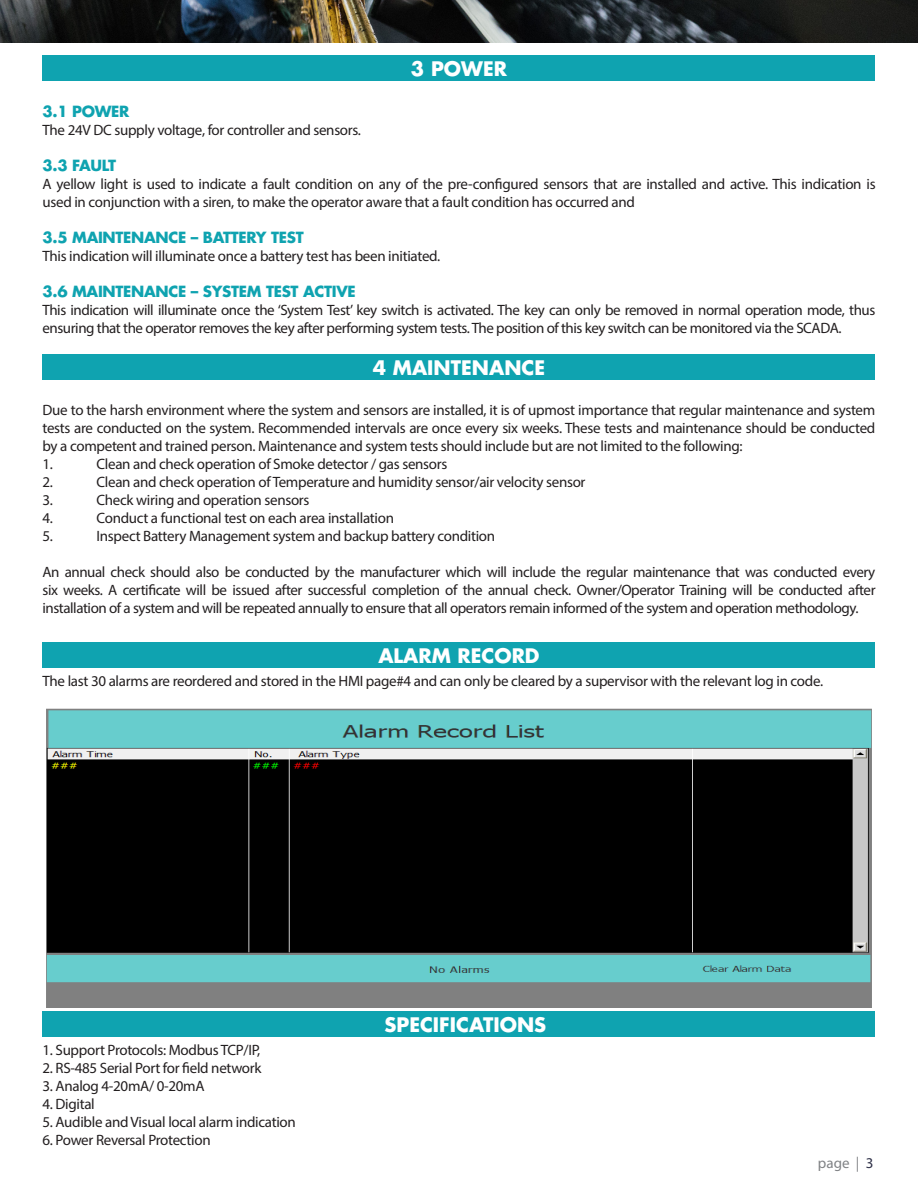
<style>
.page{position:relative;width:918px;height:1188px;background:#fff}
.page>*{position:absolute;margin:0;border:0;box-sizing:border-box;transform-origin:0 0}
.t1{font:700 19.5px "Futura";color:#fff}
.t2{font:15px/18px "Myriad Pro";letter-spacing:-.02em;color:#231f20}
.t3{font:700 15px "Futura";letter-spacing:-.02em;color:#0fa3b0}
.t4{font:15px "Myriad Pro";color:#808285}
.s1{color:#2e3047}
</style>
<div class="page">
<img style="left:0;top:0;width:918px;height:43px">
<div style="left:43px;top:55px;width:832px;height:26px;background:#0fa3b0"></div>
<div style="left:43px;top:354px;width:832px;height:25px;background:#0fa3b0"></div>
<div style="left:43px;top:642px;width:832px;height:26px;background:#0fa3b0"></div>
<div style="left:43px;top:1011px;width:832px;height:26px;background:#0fa3b0"></div>
<img style="left:46px;top:708px;width:826px;height:300px">
<h1 class="t1" style="left:411px;top:56px;width:98px">3 POWER</h1>
<p class="t3" style="left:43px;top:101px;width:88px">3.1 POWER</p>
<p class="t2" style="left:43px;top:121px;width:320px">The 24V DC supply voltage, for controller and sensors.</p>
<p class="t3" style="left:43px;top:155px;width:75px">3.3 FAULT</p>
<p class="t2" style="left:43px;top:175px;width:835px">A yellow light is used to indicate a fault condition on any of the pre-configured sensors that are installed and active. This indication is used in conjunction with a siren, to make the operator aware that a fault condition has occurred and</p>
<p class="t3" style="left:43px;top:227px;width:263px">3.5 MAINTENANCE – BATTERY TEST</p>
<p class="t2" style="left:43px;top:247px;width:399px">This indication will illuminate once a battery test has been initiated.</p>
<p class="t3" style="left:43px;top:281px;width:315px">3.6 MAINTENANCE – SYSTEM TEST ACTIVE</p>
<p class="t2" style="left:43px;top:301px;width:834px">This indication will illuminate once the ‘System Test’ key switch is activated. The key can only be removed in normal operation mode, thus ensuring that the operator removes the key after performing system tests. The position of this key switch can be monitored via the SCADA.</p>
<h1 class="t1" style="left:373px;top:354px;width:174px">4 MAINTENANCE</h1>
<p class="t2" style="left:43px;top:401px;width:834px;text-align:justify">Due to the harsh environment where the system and sensors are installed, it is of upmost importance that regular maintenance and system tests are conducted on the system. Recommended intervals are once every six weeks. These tests and maintenance should be conducted by a competent and trained person. Maintenance and system tests should include but are not limited to the following:</p>
<p class="t2" style="left:43px;top:455px;width:12px">1.</p>
<p class="t2" style="left:97px;top:455px;width:352px">Clean and check operation of Smoke detector / gas sensors</p>
<p class="t2" style="left:43px;top:473px;width:12px">2.</p>
<p class="t2" style="left:97px;top:473px;width:491px">Clean and check operation of Temperature and humidity sensor/air velocity sensor</p>
<p class="t2" style="left:43px;top:491px;width:12px">3.</p>
<p class="t2" style="left:97px;top:491px;width:214px">Check wiring and operation sensors</p>
<p class="t2" style="left:43px;top:509px;width:12px">4.</p>
<p class="t2" style="left:97px;top:509px;width:299px">Conduct a functional test on each area installation</p>
<p class="t2" style="left:43px;top:527px;width:12px">5.</p>
<p class="t2" style="left:97px;top:527px;width:400px">Inspect Battery Management system and backup battery condition</p>
<p class="t2" style="left:43px;top:563px;width:835px;text-align:justify">An annual check should also be conducted by the manufacturer which will include the regular maintenance that was conducted every six weeks. A certificate will be issued after successful completion of the annual check. Owner/Operator Training will be conducted after installation of a system and will be repeated annually to ensure that all operators remain informed of the system and operation methodology.</p>
<h1 class="t1" style="left:378px;top:643px;width:163px">ALARM RECORD</h1>
<p class="t2" style="left:43px;top:672px;width:782px">The last 30 alarms are reordered and stored in the HMI page#4 and can only be cleared by a supervisor with the relevant log in code.</p>
<p class="t2" style="left:43px;top:1041px;width:219px">1. Support Protocols: Modbus TCP/IP,</p>
<p class="t2" style="left:43px;top:1059px;width:221px">2. RS-485 Serial Port for field network</p>
<p class="t2" style="left:43px;top:1077px;width:164px">3. Analog 4-20mA/ 0-20mA</p>
<p class="t2" style="left:43px;top:1095px;width:54px">4. Digital</p>
<p class="t2" style="left:43px;top:1113px;width:255px">5. Audible and Visual local alarm indication</p>
<p class="t2" style="left:43px;top:1131px;width:170px">6. Power Reversal Protection</p>
<h1 class="t1" style="left:384px;top:1012px;width:163px">SPECIFICATIONS</h1>
<p class="t4" style="left:818px;top:1154px;width:57px">page | <span class="s1">3</span></p>
</div>
